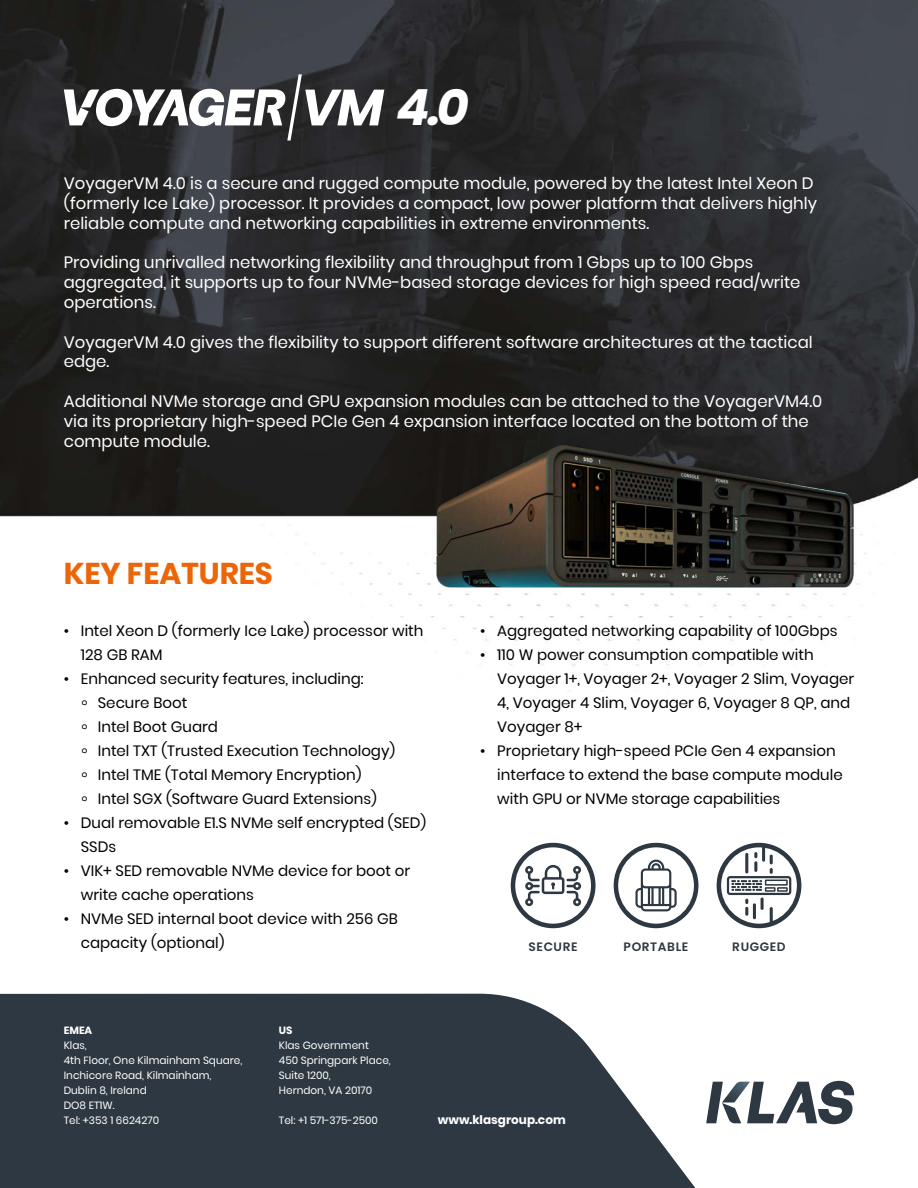
<style>
.page{position:relative;width:918px;height:1188px;background:#fff}
.page>*{position:absolute;margin:0;border:0;box-sizing:border-box;transform-origin:0 0}
.t1{font:italic 700 49.8px "Poppins";color:#fff}
.t2{font:700 30px "Poppins";color:#ec6608}
.t3{font:16.5px/19.8px "Poppins";color:#fff}
.t4{font:15px/24px "Poppins";color:#000}
.t5{font:600 12.15px "Poppins";letter-spacing:.05em;color:#2e3842}
.t6{font:700 12px "Poppins";color:#fff}
.t7{font:10.5px/15px "Poppins";color:#fff}
.t8{font:700 10.5px "Poppins";color:#fff}
.s1{font-size:51px}
</style>
<div class="page">
<img style="left:0;top:0;width:918px;height:994px">
<svg style="left:511px;top:843px;width:85px;height:85px"></svg>
<svg style="left:717px;top:843px;width:84px;height:85px"></svg>
<svg style="left:614px;top:843px;width:84px;height:85px"></svg>
<svg style="left:0;top:994px;width:696px;height:194px;background:#444d56"></svg>
<svg style="left:706px;top:1081px;width:148px;height:43px"></svg>
<img style="left:422px;top:431px;width:446px;height:170px">
<svg style="left:64px;top:74px;width:238px;height:67px"></svg>
<h1 class="t1" style="left:301px;top:79px;width:169px"><span class="s1">VM</span> 4.0</h1>
<p class="t3" style="left:64px;top:174px;width:755px">VoyagerVM 4.0 is a secure and rugged compute module, powered by the latest Intel Xeon D (formerly Ice Lake) processor. It provides a compact, low power platform that delivers highly reliable compute and networking capabilities in extreme environments.</p>
<p class="t3" style="left:64px;top:253px;width:738px">Providing unrivalled networking flexibility and throughput from 1 Gbps up to 100 Gbps aggregated, it supports up to four NVMe-based storage devices for high speed read/write operations.</p>
<p class="t3" style="left:64px;top:332px;width:751px">VoyagerVM 4.0 gives the flexibility to support different software architectures at the tactical edge.</p>
<p class="t3" style="left:64px;top:391px;width:760px">Additional NVMe storage and GPU expansion modules can be attached to the VoyagerVM4.0 via its proprietary high-speed PCIe Gen 4 expansion interface located on the bottom of the compute module.</p>
<h2 class="t2" style="left:64px;top:556px;width:211px">KEY FEATURES</h2>
<p class="t4" style="left:81px;top:619px;width:344px;text-indent:-17px">• Intel Xeon D (formerly Ice Lake) processor with<br>128 GB RAM</p>
<p class="t4" style="left:81px;top:667px;width:316px;text-indent:-17px">• Enhanced security features, including:<br>॰ Secure Boot<br>॰ Intel Boot Guard<br>॰ Intel TXT (Trusted Execution Technology) ॰ Intel TME (Total Memory Encryption)<br>॰ Intel SGX (Software Guard Extensions)</p>
<p class="t4" style="left:81px;top:811px;width:347px;text-indent:-17px">• Dual removable E1.S NVMe self encrypted (SED)<br>SSDs</p>
<p class="t4" style="left:81px;top:859px;width:331px;text-indent:-17px">• VIK+ SED removable NVMe device for boot or write cache operations</p>
<p class="t4" style="left:81px;top:907px;width:319px;text-indent:-17px">• NVMe SED internal boot device with 256 GB capacity (optional)</p>
<p class="t4" style="left:480px;top:619px;width:359px">• Aggregated networking capability of 100Gbps</p>
<p class="t4" style="left:497px;top:643px;width:358px;text-indent:-17px">• 110 W power consumption compatible with Voyager 1+, Voyager 2+, Voyager 2 Slim, Voyager 4, Voyager 4 Slim, Voyager 6, Voyager 8 QP, and Voyager 8+</p>
<p class="t4" style="left:497px;top:739px;width:347px;text-indent:-17px">• Proprietary high-speed PCIe Gen 4 expansion interface to extend the base compute module with GPU or NVMe storage capabilities</p>
<p class="t5" style="left:529px;top:939px;width:51px">SECURE</p>
<p class="t5" style="left:624px;top:939px;width:66px">PORTABLE</p>
<p class="t5" style="left:732px;top:939px;width:55px">RUGGED</p>
<p class="t8" style="left:64px;top:1024px;width:30px">EMEA</p>
<p class="t7" style="left:64px;top:1038px;width:180px">Klas,<br>4th Floor, One Kilmainham Square,<br>Inchicore Road, Kilmainham,<br>Dublin 8, Ireland<br>DO8 ET1W.<br>Tel: +353 1 6624270</p>
<p class="t8" style="left:279px;top:1024px;width:15px">US</p>
<p class="t7" style="left:279px;top:1038px;width:113px">Klas Government<br>450 Springpark Place,<br>Suite 1200,<br>Herndon, VA 20170</p>
<p class="t7" style="left:279px;top:1113px;width:101px">Tel: +1 571-375-2500</p>
<p class="t6" style="left:438px;top:1113px;width:129px">www.klasgroup.com</p>
</div>
